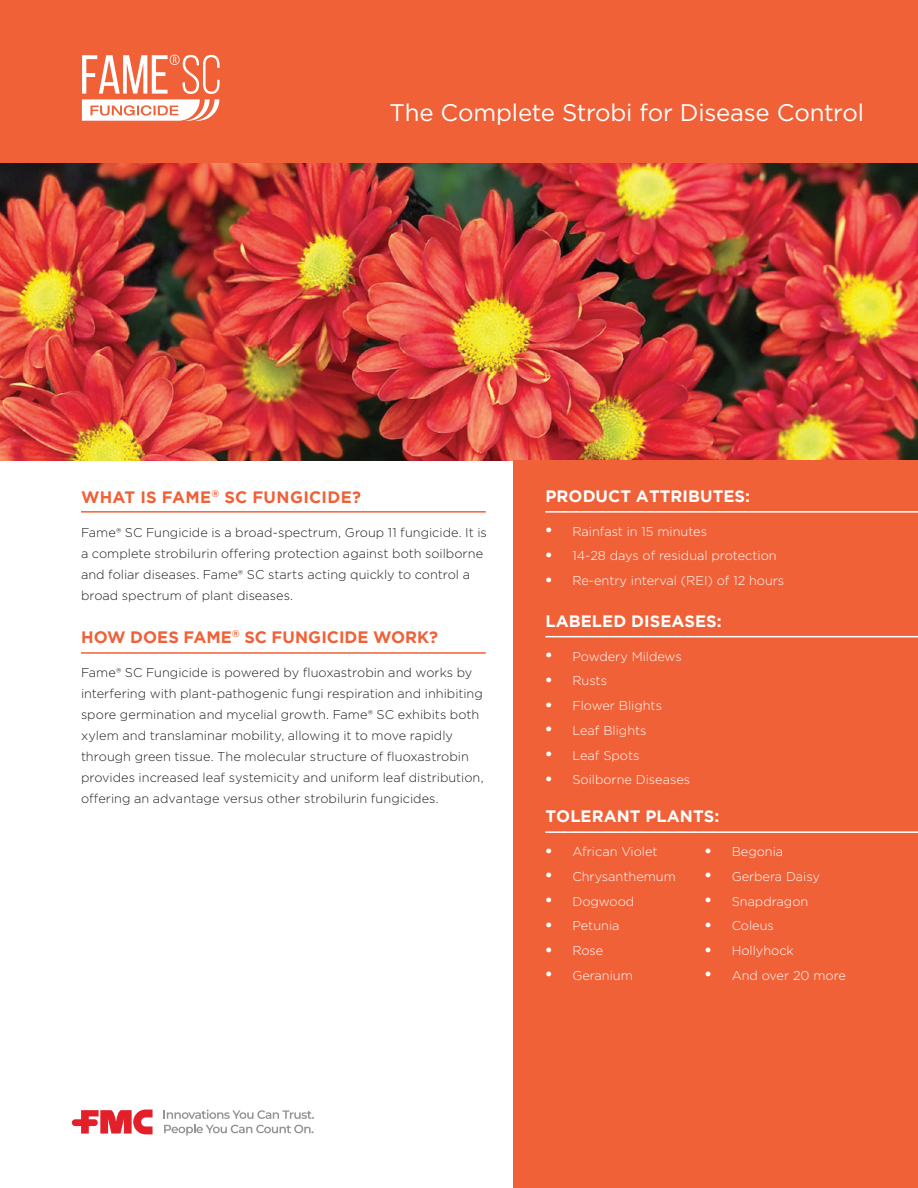
<style>
.page{position:relative;width:918px;height:1188px;background:#fff}
.page>*{position:absolute;margin:0;border:0;box-sizing:border-box;transform-origin:0 0}
.t1{font:24px "Gotham Pro";letter-spacing:-.01em;color:#fff}
.t2{font:700 16.5px "Gotham";letter-spacing:.005em;color:#f06137}
.t3{font:700 16.5px "Gotham";letter-spacing:.005em;color:#fff}
.t4{font:300 12.75px/21px "Gotham";color:#231f20}
.t5{font:300 12.75px "Gotham";color:#fff}
.s1{font-family:"Myriad Pro";font-size:27px}
</style>
<div class="page">
<img style="left:0;top:163px;width:918px;height:297px">
<div style="left:513px;top:460px;width:405px;height:728px;background:#f06137"></div>
<div style="left:0;top:0;width:918px;height:163px;background:#f06137"></div>
<svg style="left:72px;top:1110px;width:81px;height:24px"></svg>
<svg style="left:164px;top:1110px;width:150px;height:25px"></svg>
<svg style="left:82px;top:55px;width:138px;height:66px"></svg>
<hr style="left:81px;top:511px;width:405px;height:2px;background:#f06137">
<hr style="left:81px;top:652px;width:405px;height:2px;background:#f06137">
<hr style="left:545px;top:511px;width:373px;height:2px;background:#fff">
<hr style="left:545px;top:636px;width:373px;height:1px;background:#fff">
<hr style="left:545px;top:831px;width:373px;height:2px;background:#fff">
<h1 class="t1" style="left:389px;top:100px;width:476px">The Complete Strobi for Disease Control</h1>
<p class="t2" style="left:81px;top:487px;width:282px">WHAT IS FAME<sup>®</sup> SC FUNGICIDE?</p>
<p class="t4" style="left:81px;top:522px;width:407px">Fame® SC Fungicide is a broad-spectrum, Group 11 fungicide. It is a complete strobilurin offering protection against both soilborne and foliar diseases. Fame® SC starts acting quickly to control a broad spectrum of plant diseases.</p>
<p class="t2" style="left:81px;top:627px;width:358px">HOW DOES FAME<sup>®</sup> SC FUNGICIDE WORK?</p>
<p class="t4" style="left:81px;top:662px;width:404px">Fame® SC Fungicide is powered by fluoxastrobin and works by interfering with plant-pathogenic fungi respiration and inhibiting spore germination and mycelial growth. Fame® SC exhibits both xylem and translaminar mobility, allowing it to move rapidly through green tissue. The molecular structure of fluoxastrobin provides increased leaf systemicity and uniform leaf distribution, offering an advantage versus other strobilurin fungicides.</p>
<p class="t3" style="left:546px;top:486px;width:206px">PRODUCT ATTRIBUTES:</p>
<p class="t5" style="left:545px;top:523px;width:163px"><span class="s1">•</span> Rainfast in 15 minutes</p>
<p class="t5" style="left:545px;top:548px;width:233px"><span class="s1">•</span> 14-28 days of residual protection</p>
<p class="t5" style="left:545px;top:573px;width:240px"><span class="s1">•</span> Re-entry interval (REI) of 12 hours</p>
<p class="t3" style="left:546px;top:611px;width:178px">LABELED DISEASES:</p>
<p class="t5" style="left:545px;top:648px;width:138px"><span class="s1">•</span> Powdery Mildews</p>
<p class="t5" style="left:545px;top:673px;width:63px"><span class="s1">•</span> Rusts</p>
<p class="t5" style="left:545px;top:697px;width:118px"><span class="s1">•</span> Flower Blights</p>
<p class="t5" style="left:545px;top:722px;width:103px"><span class="s1">•</span> Leaf Blights</p>
<p class="t5" style="left:545px;top:747px;width:96px"><span class="s1">•</span> Leaf Spots</p>
<p class="t5" style="left:545px;top:772px;width:146px"><span class="s1">•</span> Soilborne Diseases</p>
<p class="t3" style="left:546px;top:807px;width:175px">TOLERANT PLANTS:</p>
<p class="t5" style="left:545px;top:843px;width:114px"><span class="s1">•</span> African Violet</p>
<p class="t5" style="left:545px;top:868px;width:132px"><span class="s1">•</span> Chrysanthemum</p>
<p class="t5" style="left:545px;top:893px;width:90px"><span class="s1">•</span> Dogwood</p>
<p class="t5" style="left:545px;top:918px;width:76px"><span class="s1">•</span> Petunia</p>
<p class="t5" style="left:545px;top:942px;width:60px"><span class="s1">•</span> Rose</p>
<p class="t5" style="left:545px;top:967px;width:89px"><span class="s1">•</span> Geranium</p>
<p class="t5" style="left:705px;top:843px;width:80px"><span class="s1">•</span> Begonia</p>
<p class="t5" style="left:705px;top:868px;width:117px"><span class="s1">•</span> Gerbera Daisy</p>
<p class="t5" style="left:705px;top:893px;width:105px"><span class="s1">•</span> Snapdragon</p>
<p class="t5" style="left:705px;top:918px;width:71px"><span class="s1">•</span> Coleus</p>
<p class="t5" style="left:705px;top:942px;width:91px"><span class="s1">•</span> Hollyhock</p>
<p class="t5" style="left:705px;top:967px;width:143px"><span class="s1">•</span> And over 20 more</p>
</div>
